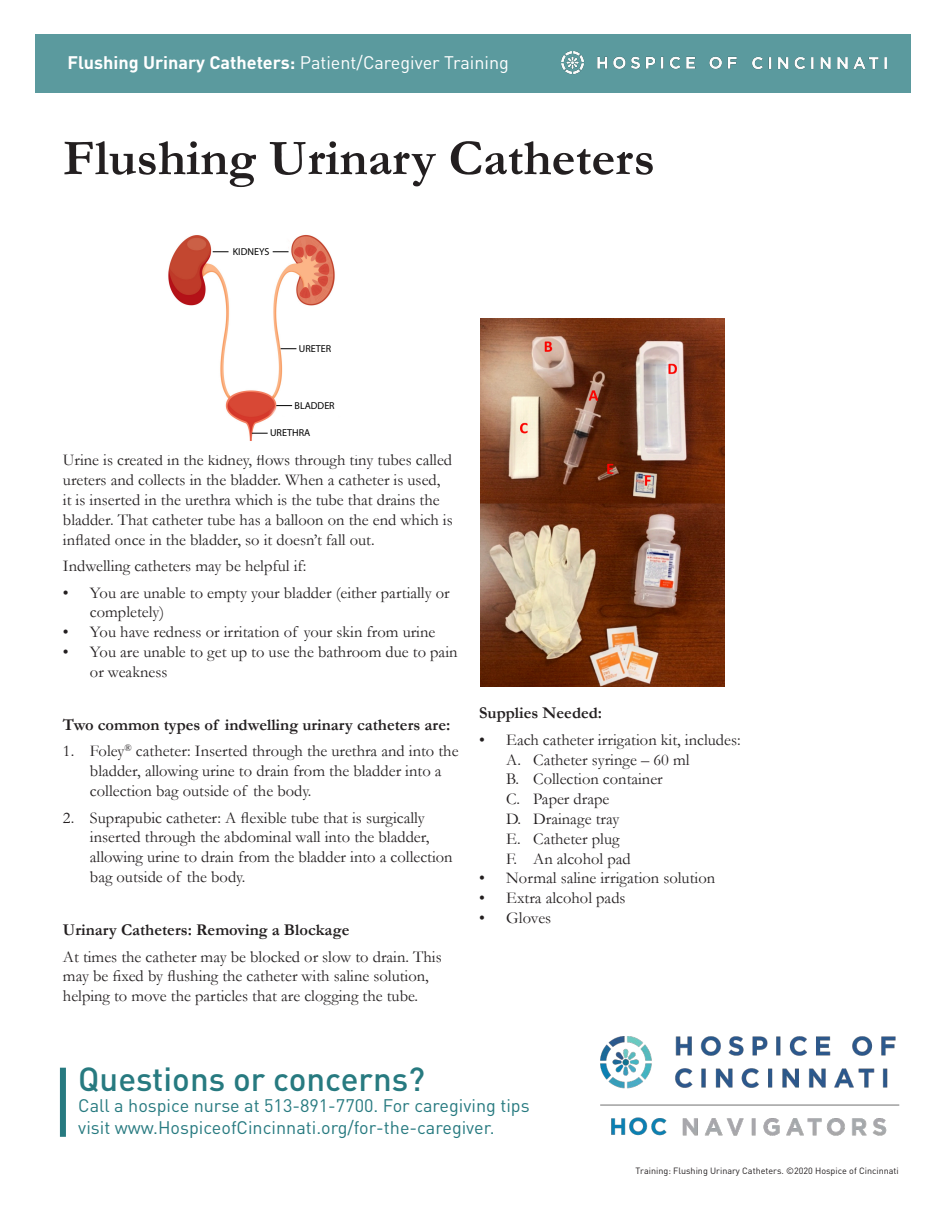
<style>
.page{position:relative;width:945px;height:1215px;background:#fff}
.page>*{position:absolute;margin:0;border:0;box-sizing:border-box;transform-origin:0 0}
.t1{font:700 51px "Garamond";color:#231f20}
.t2{font:500 33px "DIN Pro";color:#277a80}
.t3{font:18px/21.6px "DIN Pro";color:#277a80}
.t4{font:700 18px "DIN Pro";color:#fff}
.t5{font:16.5px/19.8px "Garamond";color:#231f20}
.t6{font:700 16.5px "Garamond";color:#231f20}
.t7{font:10.05px "Myriad Pro";color:#000}
.t8{font:9px "DIN Pro";color:#231f20}
.s1{font-weight:400}
</style>
<div class="page">
<div style="left:36px;top:34px;width:875px;height:59px;background:#5b9a9e"></div>
<div style="left:60px;top:1068px;width:6px;height:69px;background:#277a80"></div>
<img style="left:168px;top:235px;width:167px;height:206px">
<svg style="left:281px;top:348px;width:15px;height:1px"></svg>
<svg style="left:276px;top:405px;width:16px;height:1px"></svg>
<svg style="left:252px;top:433px;width:16px;height:1px"></svg>
<svg style="left:213px;top:252px;width:16px;height:1px"></svg>
<svg style="left:273px;top:252px;width:16px;height:1px"></svg>
<img style="left:480px;top:318px;width:244px;height:369px">
<img style="left:561px;top:51px;width:326px;height:24px">
<img style="left:600px;top:1036px;width:300px;height:100px">
<p class="t4" style="left:68px;top:48px;width:443px">Flushing Urinary Catheters: <span class="s1">Patient/Caregiver Training</span></p>
<p class="t1" style="left:63px;top:128px;width:594px">Flushing Urinary Catheters</p>
<p class="t7" style="left:233px;top:245px;width:38px">KIDNEYS</p>
<p class="t7" style="left:299px;top:342px;width:34px">URETER</p>
<p class="t7" style="left:295px;top:399px;width:42px">BLADDER</p>
<p class="t7" style="left:270px;top:427px;width:42px">URETHRA</p>
<p class="t5" style="left:63px;top:450px;width:391px">Urine is created in the kidney, flows through tiny tubes called ureters and collects in the bladder. When a catheter is used, it is inserted in the urethra which is the tube that drains the bladder. That catheter tube has a balloon on the end which is inflated once in the bladder, so it doesn’t fall out.</p>
<p class="t5" style="left:63px;top:556px;width:245px">Indwelling catheters may be helpful if:</p>
<p class="t5" style="left:90px;top:582px;width:361px;text-indent:-27px">• You are unable to empty your bladder (either partially or completely)</p>
<p class="t5" style="left:63px;top:622px;width:374px">• You have redness or irritation of your skin from urine</p>
<p class="t5" style="left:90px;top:642px;width:369px;text-indent:-27px">• You are unable to get up to use the bathroom due to pain or weakness</p>
<p class="t6" style="left:63px;top:715px;width:389px">Two common types of indwelling urinary catheters are:</p>
<p class="t5" style="left:90px;top:741px;width:370px;text-indent:-27px">1. Foley<sup>®</sup> catheter: Inserted through the urethra and into the bladder, allowing urine to drain from the bladder into a collection bag outside of the body.</p>
<p class="t5" style="left:90px;top:807px;width:364px;text-indent:-27px">2. Suprapubic catheter: A flexible tube that is surgically inserted through the abdominal wall into the bladder, allowing urine to drain from the bladder into a collection bag outside of the body.</p>
<p class="t6" style="left:63px;top:920px;width:288px">Urinary Catheters: Removing a Blockage</p>
<p class="t5" style="left:63px;top:946px;width:380px">At times the catheter may be blocked or slow to drain. This may be fixed by flushing the catheter with saline solution, helping to move the particles that are clogging the tube.</p>
<p class="t6" style="left:479px;top:703px;width:125px">Supplies Needed:</p>
<p class="t5" style="left:479px;top:729px;width:263px">• Each catheter irrigation kit, includes:</p>
<p class="t5" style="left:506px;top:749px;width:185px">A. Catheter syringe – 60 ml</p>
<p class="t5" style="left:506px;top:769px;width:158px">B. Collection container</p>
<p class="t5" style="left:506px;top:789px;width:105px">C. Paper drape</p>
<p class="t5" style="left:506px;top:809px;width:115px">D. Drainage tray</p>
<p class="t5" style="left:506px;top:828px;width:115px">E. Catheter plug</p>
<p class="t5" style="left:506px;top:848px;width:126px">F. An alcohol pad</p>
<p class="t5" style="left:479px;top:868px;width:237px">• Normal saline irrigation solution</p>
<p class="t5" style="left:479px;top:888px;width:148px">• Extra alcohol pads</p>
<p class="t5" style="left:479px;top:908px;width:74px">• Gloves</p>
<p class="t2" style="left:78px;top:1052px;width:348px">Questions or concerns?</p>
<p class="t3" style="left:78px;top:1093px;width:453px">Call a hospice nurse at 513-891-7700. For caregiving tips visit www.HospiceofCincinnati.org/for-the-caregiver.</p>
<p class="t8" style="left:635px;top:1163px;width:265px">Training: Flushing Urinary Catheters. ©2020 Hospice of Cincinnati</p>
</div>
